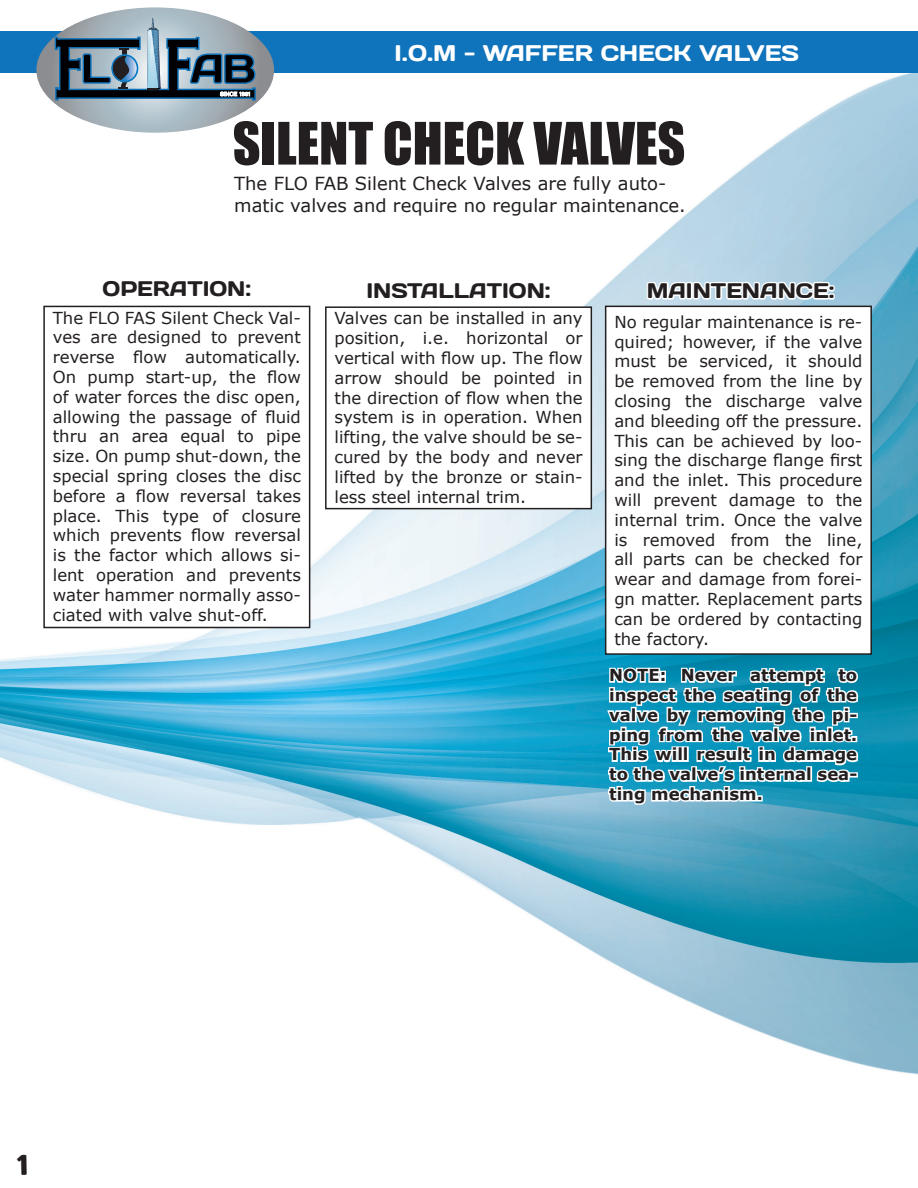
<style>
.page{position:relative;width:918px;height:1188px;background:#fff}
.page>*{position:absolute;margin:0;border:0;box-sizing:border-box;transform-origin:0 0}
.t1{font:54px "Impact";color:#231f20}
.t2{font:22.5px "Days";color:#fff}
.t3{font:21px "Days";color:#231f20}
.t4{font:18px/21.6px "Verdana";color:#231f20}
.t5{font:16.5px/19.8px "Verdana";color:#231f20;text-align:justify}
.t6{font:700 16.5px/19.8px "Verdana";color:#231f20;text-align:justify}
</style>
<div class="page">
<img style="left:0;top:72px;width:918px;height:1003px">
<div style="left:0;top:31px;width:918px;height:41px;background:#1074bc"></div>
<svg style="left:36px;top:7px;width:238px;height:126px"></svg>
<div style="left:606px;top:306px;width:265px;height:348px;background:#fff"></div>
<div style="left:605px;top:306px;width:267px;height:349px;border:2px solid #231f20"></div>
<div style="left:44px;top:306px;width:266px;height:322px;background:#fff"></div>
<div style="left:43px;top:306px;width:267px;height:322px;border:2px solid #231f20"></div>
<svg style="left:100px;top:276px;width:154px;height:26px"></svg>
<svg style="left:644px;top:270px;width:193px;height:34px"></svg>
<div style="left:326px;top:307px;width:265px;height:202px;background:#fff"></div>
<div style="left:325px;top:306px;width:267px;height:203px;border:2px solid #231f20"></div>
<svg style="left:364px;top:278px;width:190px;height:25px"></svg>
<svg style="left:605px;top:662px;width:255px;height:145px"></svg>
<div style="left:757px;top:795px;width:6px;height:7px;border:3px solid #fff"></div>
<h2 class="t2" style="left:395px;top:38px;width:402px">I.O.M - WAFFER CHECK VALVES</h2>
<h1 class="t1" style="left:233px;top:102px;width:454px">SILENT CHECK VALVES</h1>
<p class="t4" style="left:234px;top:172px;width:453px">The FLO FAB Silent Check Valves are fully auto&shy;matic valves and require no regular maintenance.</p>
<p class="t3" style="left:103px;top:276px;width:52px">OPERA</p>
<p class="t3" style="left:187px;top:276px;width:65px">TION:</p>
<p class="t3" style="left:647px;top:277px;width:189px">MAINTENANCE:</p>
<p class="t5" style="left:335px;top:308px;width:250px">Valves can be installed in any position, i.e. horizontal or vertical with flow up. The flow arrow should be pointed in the direction of flow when the system is in operation. When lifting, the valve should be se&shy;cured by the body and never lifted by the bronze or stain&shy;less steel internal trim.</p>
<p class="t3" style="left:366px;top:277px;width:186px">INSTALLATION:</p>
<p class="t5" style="left:53px;top:308px;width:250px">The FLO FAS Silent Check Val&shy;ves are designed to prevent reverse flow automatically.<br>On pump start-up, the flow of water forces the disc open, allowing the passage of fluid thru an area equal to pipe size. On pump shut-down, the special spring closes the disc before a flow reversal takes place. This type of closure which prevents flow reversal is the factor which allows si&shy;lent operation and prevents water hammer normally asso&shy;ciated with valve shut-off.</p>
<p class="t5" style="left:614px;top:312px;width:250px">No regular maintenance is re&shy;quired; however, if the valve must be serviced, it should be removed from the line by closing the discharge valve and bleeding off the pressure.<br>This can be achieved by loo&shy;sing the discharge flange first and the inlet. This procedure will prevent damage to the internal trim. Once the valve is removed from the line, all parts can be checked for wear and damage from forei&shy;gn matter. Replacement parts can be ordered by contacting the factory.</p>
<p class="t6" style="left:609px;top:665px;width:250px">NOTE: Never attempt to inspect the seating of the valve by removing the pi&shy;ping from the valve inlet.<br>This will result in damage to the valve’s internal sea&shy;ting mechanism.</p>
</div>
